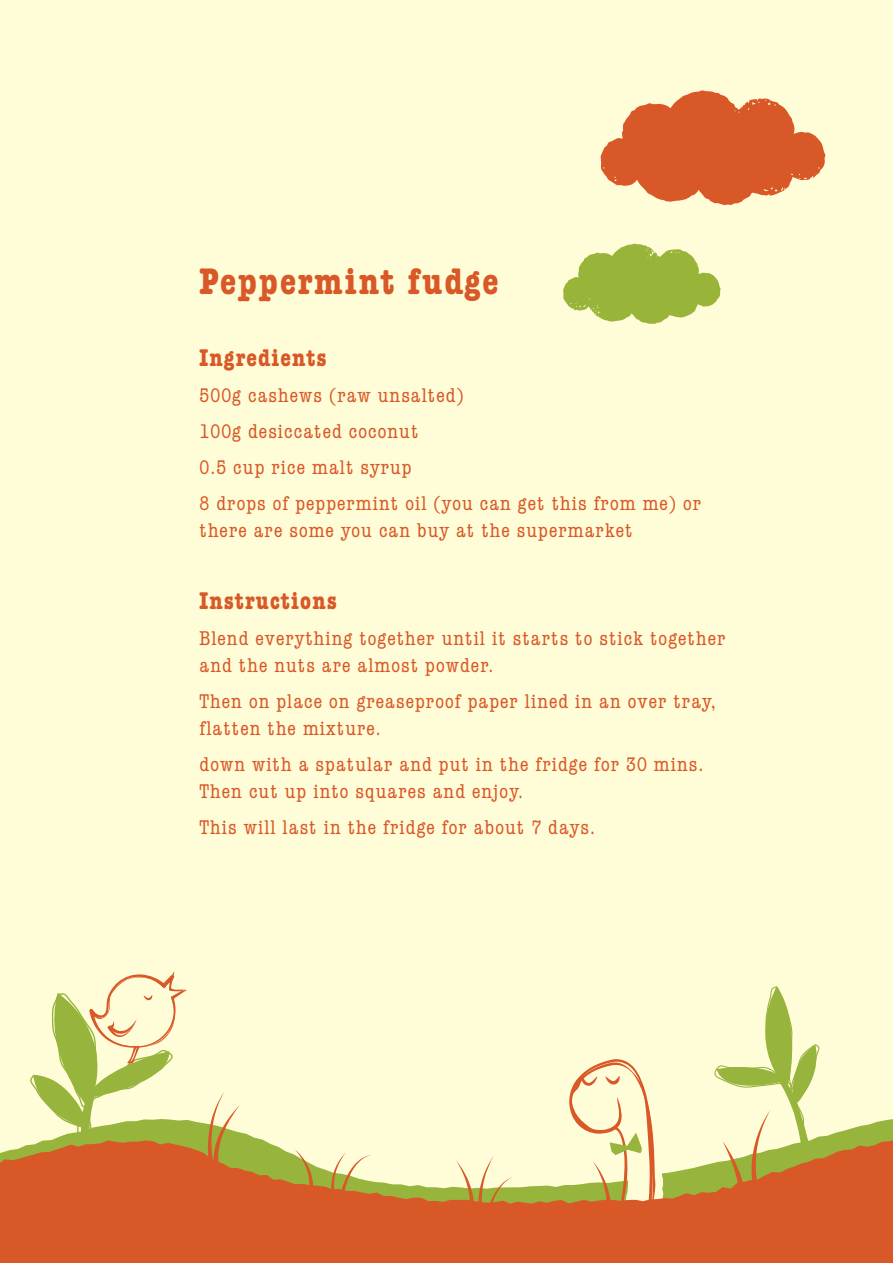
<style>
.page{position:relative;width:893px;height:1263px;background:#fffcd8}
.page>*{position:absolute;margin:0;border:0;box-sizing:border-box;transform-origin:0 0}
.t1{font:700 condensed 39px "Amer Typewriter IT Cby BT";letter-spacing:.05em;color:#d95827}
.t2{font:700 condensed 25.5px "Amer Typewriter IT Cby BT";letter-spacing:.05em;color:#d95827}
.t3{font:500 condensed 21px/36px "Amer Typewriter IT Cby BT";letter-spacing:.05em;color:#d95827}
</style>
<div class="page">
<svg style="left:188px;top:1119px;width:705px;height:18px"></svg>
<svg style="left:0;top:1137px;width:893px;height:126px;fill:#d95827"></svg>
<svg style="left:295px;top:1149px;width:18px;height:49px"></svg>
<svg style="left:456px;top:1156px;width:57px;height:107px"></svg>
<svg style="left:331px;top:1152px;width:40px;height:74px"></svg>
<svg style="left:710px;top:986px;width:113px;height:240px"></svg>
<svg style="left:208px;top:1092px;width:32px;height:130px"></svg>
<svg style="left:569px;top:1059px;width:94px;height:204px"></svg>
<svg style="left:27px;top:972px;width:161px;height:246px"></svg>
<svg style="left:563px;top:90px;width:263px;height:234px"></svg>
<h1 class="t1" style="left:200px;top:257px;width:300px">Peppermint fudge</h1>
<p class="t2" style="left:200px;top:342px;width:129px">Ingredients</p>
<p class="t3" style="left:200px;top:376px;width:503px">500g cashews (raw unsalted)<br>100g desiccated coconut<br>0.5 cup rice malt syrup<br>8 drops of peppermint oil (you can get this from me) or</p>
<p class="t3" style="left:200px;top:511px;width:435px">there are some you can buy at the supermarket</p>
<p class="t2" style="left:200px;top:585px;width:139px">Instructions</p>
<p class="t3" style="left:200px;top:624px;width:527px;line-height:27px">Blend everything together until it starts to stick together and the nuts are almost powder.</p>
<p class="t3" style="left:200px;top:687px;width:518px;line-height:27px">Then on place on greaseproof paper lined in an over tray, flatten the mixture.</p>
<p class="t3" style="left:200px;top:750px;width:505px;line-height:27px">down with a spatular and put in the fridge for 30 mins.<br>Then cut up into squares and enjoy.</p>
<p class="t3" style="left:200px;top:808px;width:397px">This will last in the fridge for about 7 days.</p>
</div>
